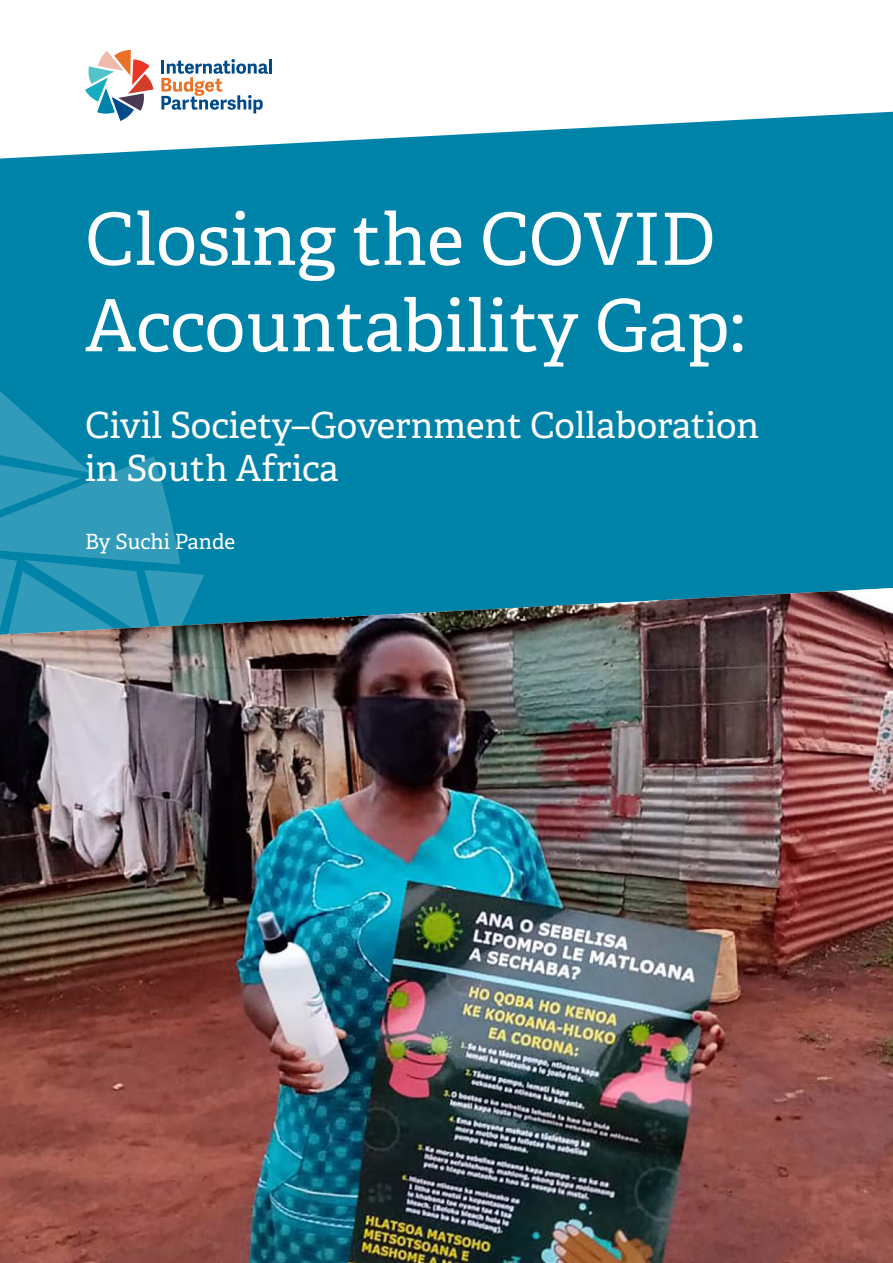
<style>
.page{position:relative;width:893px;height:1263px;background:#0083a9}
.page>*{position:absolute;margin:0;border:0;box-sizing:border-box;transform-origin:0 0}
.t1{font:72px/86.4px "Adelle";color:#fff}
.t2{font:36px/43.2px "Adelle";color:#fff}
.t3{font:21px "Adelle";color:#fff}
</style>
<div class="page">
<svg style="left:0;top:391px;width:204px;height:197px"></svg>
<img style="left:0;top:588px;width:893px;height:675px">
<svg style="left:0;top:0;width:893px;height:159px;fill:#fff"></svg>
<hr style="left:269px;top:59px;width:3px;height:15px;background:#004a8a">
<svg style="left:161px;top:59px;width:107px;height:54px;background:#c4cbd3"></svg>
<svg style="left:85px;top:50px;width:68px;height:71px;background:#c5c2c4"></svg>
<h1 class="t1" style="left:85px;top:202px;width:662px">Closing the COVID<br>Accountability Gap:</h1>
<p class="t2" style="left:85px;top:406px;width:676px">Civil Society–Government Collaboration in South Africa</p>
<p class="t3" style="left:85px;top:533px;width:152px">By Suchi Pande</p>
</div>
